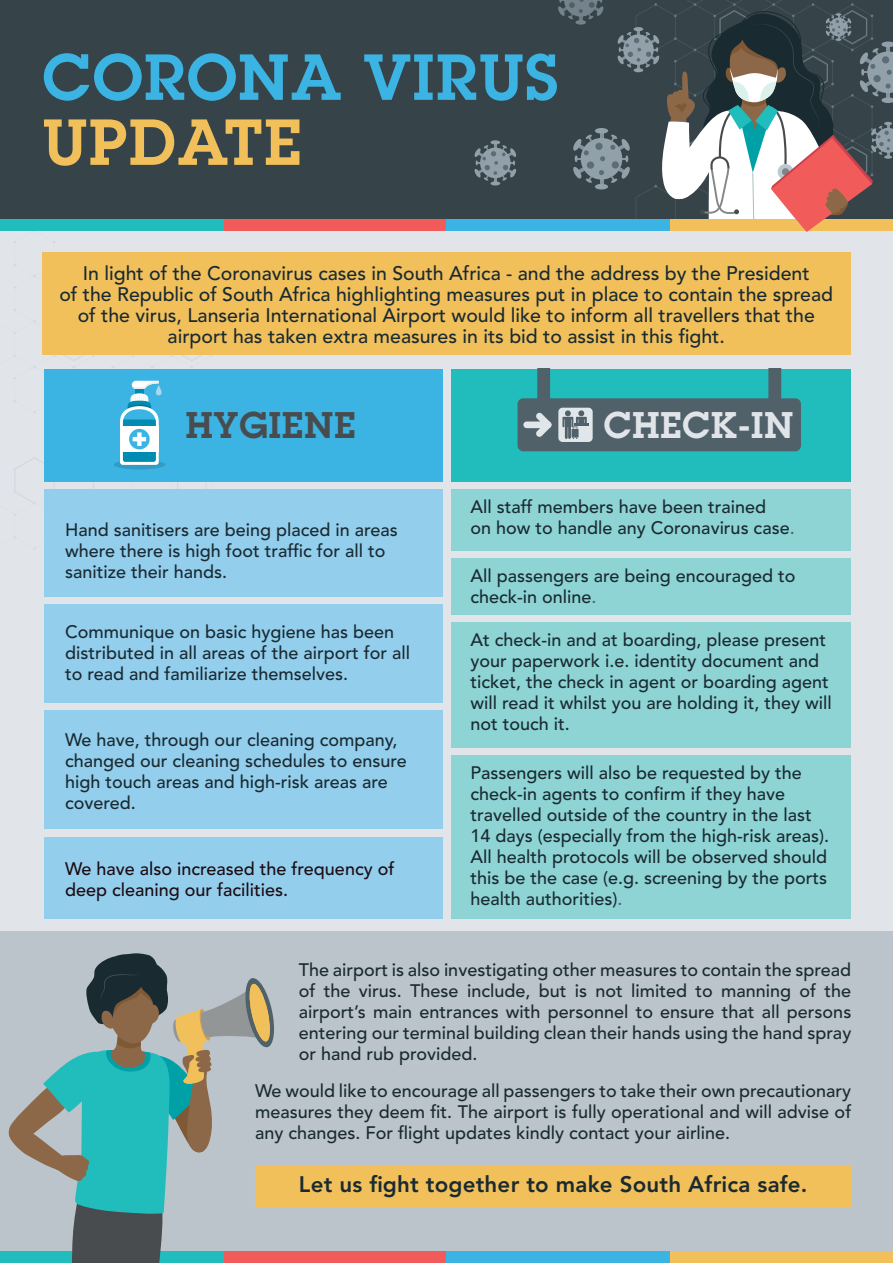
<style>
.page{position:relative;width:893px;height:1263px;background:#e1e5e9}
.page>*{position:absolute;margin:0;border:0;box-sizing:border-box;transform-origin:0 0}
.t1{font:600 63.6px "Lubalin Graph Std";letter-spacing:.03em;color:#3bb4e4}
.t2{font:600 63.6px "Lubalin Graph Std";letter-spacing:.03em;color:#f1c05b}
.t3{font:600 36.3px "Lubalin Graph Std";letter-spacing:.03em;color:#e1e5e9}
.t4{font:600 36.3px "Lubalin Graph Std";letter-spacing:.03em;color:#494c4e}
.t5{font:800 22.35px "Avenir LT Std";letter-spacing:.01em;color:#1a2a31}
.t6{font:500 19.5px/21px "Avenir LT Std";color:#1a2a31;text-align:center}
.t7{font:500 18px/21px "Avenir LT Std";color:#1a2a31}
.t8{font:500 18px/21px "Avenir LT Std";color:#1d0c13}
.s1{color:#50616a}
</style>
<div class="page">
<svg style="left:0;top:230px;width:213px;height:320px"></svg>
<div style="left:0;top:0;width:893px;height:219px;background:#36444a"></div>
<svg style="left:490px;top:140px;width:10px;height:4px"></svg>
<div style="left:490px;top:181px;width:10px;height:5px;background:#91a0a9;border-radius:50%"></div>
<svg style="left:474px;top:143px;width:43px;height:40px"></svg>
<div style="left:223px;top:219px;width:223px;height:11px;background:#f15c5a"></div>
<div style="left:0;top:219px;width:223px;height:11px;background:#21bdbd"></div>
<div style="left:446px;top:219px;width:224px;height:11px;background:#3bb4e4"></div>
<svg style="left:558px;top:0;width:335px;height:232px"></svg>
<div style="left:43px;top:252px;width:808px;height:103px;background:#f1c05b"></div>
<div style="left:44px;top:369px;width:398px;height:112px;background:#3bb4e4"></div>
<div style="left:44px;top:489px;width:398px;height:107px;background:#93ceed"></div>
<div style="left:44px;top:604px;width:398px;height:98px;background:#93ceed"></div>
<div style="left:44px;top:710px;width:398px;height:119px;background:#93ceed"></div>
<div style="left:44px;top:837px;width:398px;height:82px;background:#93ceed"></div>
<div style="left:0;top:932px;width:893px;height:331px;background:#bac4ca"></div>
<div style="left:452px;top:369px;width:399px;height:112px;background:#21bdbd"></div>
<div style="left:517px;top:398px;width:284px;height:53px;background:#50616a;border-radius:6px"></div>
<div style="left:523px;top:421px;width:26px;height:7px;background:#e1e6ea;border-radius:3px"></div>
<svg style="left:536px;top:412px;width:16px;height:25px"></svg>
<div style="left:558px;top:408px;width:35px;height:34px;background:#e1e6ea;border-radius:4px"></div>
<svg style="left:562px;top:410px;width:25px;height:29px"></svg>
<hr style="left:575px;top:423px;width:14px;height:3px;background:#50616a">
<svg style="left:537px;top:369px;width:13px;height:29px"></svg>
<svg style="left:768px;top:369px;width:13px;height:30px"></svg>
<div style="left:255px;top:1165px;width:596px;height:41px;background:#f1c05b"></div>
<svg style="left:114px;top:380px;width:51px;height:89px"></svg>
<div style="left:223px;top:1252px;width:223px;height:11px;background:#f15c5a"></div>
<div style="left:0;top:1252px;width:223px;height:11px;background:#21bdbd"></div>
<div style="left:670px;top:1252px;width:223px;height:11px;background:#f1c05b"></div>
<div style="left:446px;top:1252px;width:224px;height:11px;background:#3bb4e4"></div>
<div style="left:452px;top:489px;width:399px;height:61px;background:#8ed4d5"></div>
<div style="left:452px;top:558px;width:399px;height:57px;background:#8ed4d5"></div>
<div style="left:452px;top:623px;width:399px;height:125px;background:#8ed4d5"></div>
<div style="left:452px;top:756px;width:399px;height:163px;background:#8ed4d5"></div>
<svg style="left:8px;top:953px;width:268px;height:310px"></svg>
<h1 class="t1" style="left:43px;top:35px;width:517px">CORONA VIRUS</h1>
<h1 class="t2" style="left:43px;top:100px;width:260px">UPDATE</h1>
<p class="t6" style="left:59px;top:263px;width:775px">In light of the Coronavirus cases in South Africa - and the address by the President<br>of the Republic of South Africa highlighting measures put in place to contain the spread of the virus, Lanseria International Airport would like to inform all travellers that the airport has taken extra measures in its bid to assist in this fight.</p>
<h2 class="t4" style="left:186px;top:401px;width:171px">HYGIENE</h2>
<p class="t7" style="left:65px;top:519px;width:334px">Hand sanitisers are being placed in areas where there is high foot traffic for all to sanitize their hands.</p>
<p class="t7" style="left:65px;top:622px;width:347px">Communique on basic hygiene has been distributed in all areas of the airport for all to read and familiarize themselves.</p>
<p class="t7" style="left:65px;top:729px;width:343px">We have, through our cleaning company, changed our cleaning schedules to ensure high touch areas and high-risk areas are covered.</p>
<p class="t8" style="left:65px;top:858px;width:331px">We have also increased the frequency of deep cleaning our facilities.</p>
<h2 class="t3" style="left:604px;top:401px;width:191px">CHECK-IN</h2>
<p class="t7" style="left:470px;top:496px;width:326px">All staff members have been trained<br>on how to handle any Coronavirus case<span class="s1">.</span></p>
<p class="t7" style="left:470px;top:565px;width:327px">All passengers are being encouraged to check-in online<span class="s1">.</span></p>
<p class="t7" style="left:470px;top:630px;width:363px">At check-in and at boarding, please present your paperwork i.e. identity document and ticket, the check in agent or boarding agent will read it whilst you are holding it, they will not touch it.</p>
<p class="t7" style="left:470px;top:763px;width:360px">Passengers will also be requested by the check-in agents to confirm if they have travelled outside of the country in the last 14 days (especially from the high-risk areas).<br>All health protocols will be observed should this be the case (e.g. screening by the ports health authorities)<span class="s1">.</span></p>
<p class="t7" style="left:299px;top:960px;width:554px;text-align:justify">The airport is also investigating other measures to contain the spread of the virus. These include, but is not limited to manning of the airport’s main entrances with personnel to ensure that all persons entering our terminal building clean their hands using the hand spray or hand rub provided.</p>
<p class="t7" style="left:255px;top:1080px;width:598px;text-align:justify">We would like to encourage all passengers to take their own precautionary measures they deem fit. The airport is fully operational and will advise of any changes. For flight updates kindly contact your airline.</p>
<p class="t5" style="left:299px;top:1171px;width:510px">Let us fight together to make South Africa safe.</p>
</div>
